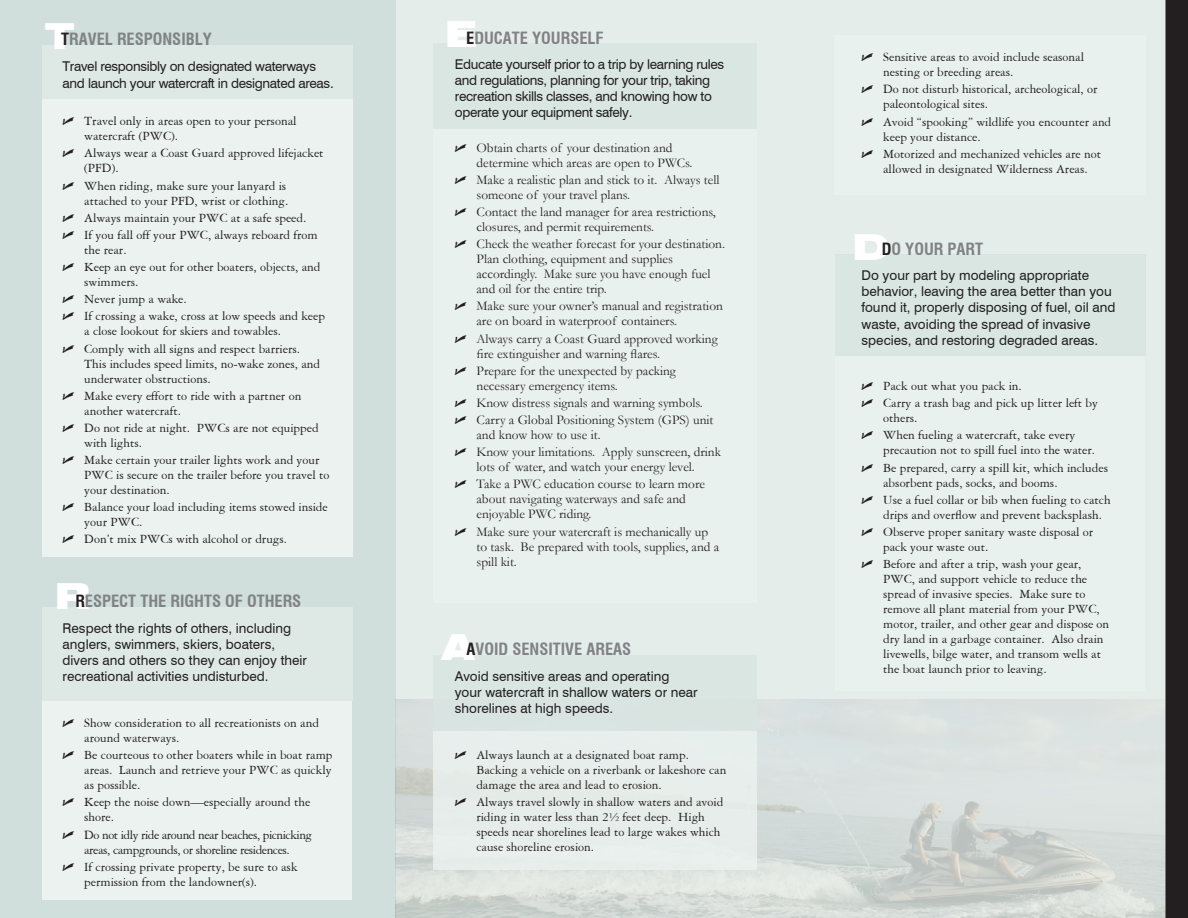
<style>
.page{position:relative;width:1188px;height:918px;background:#e5edea}
.page>*{position:absolute;margin:0;border:0;box-sizing:border-box;transform-origin:0 0}
.t1{font:700 condensed 16.5px "Swiss 721 BT";color:#808285}
.t2{font:13.5px/16.2px "Swiss 721 BT";color:#231f20}
.t3{font:13.5px/16.2px "Swiss 721 BT";letter-spacing:-.025em;color:#231f20}
.t4{font:13.35px/15px "American Garamond BT";color:#231f20}
.t5{font:13.35px/15px "Garamond";color:#231f20}
.t6{font:13.35px/15px "American Garamond BT";letter-spacing:-.03em;color:#231f20;text-align:center}
.s1{font-weight:900;font-stretch:expanded;font-size:36px;color:#fff}
.s2{color:#231f20}
.s3{font-family:"Commercial Pi BT";font-size:12px}
</style>
<div class="page">
<div style="left:0;top:0;width:396px;height:918px;background:#d0dfdb"></div>
<img style="left:396px;top:699px;width:770px;height:219px">
<div style="left:1166px;top:0;width:22px;height:918px;background:#231f20"></div>
<div style="left:42px;top:46px;width:310px;height:510px;background:#ebf2f0"></div>
<div style="left:42px;top:46px;width:310px;height:53px;background:#dee9e6"></div>
<div style="left:42px;top:607px;width:310px;height:293px;background:#ebf2f0"></div>
<div style="left:42px;top:607px;width:310px;height:93px;background:#dee9e6"></div>
<div style="left:433px;top:44px;width:323px;height:559px;background:#ebf2f0"></div>
<div style="left:433px;top:43px;width:323px;height:86px;background:#d9e6e2"></div>
<div style="left:433px;top:655px;width:323px;height:215px;background:#ebf2f0"></div>
<div style="left:433px;top:655px;width:323px;height:75px;background:#d9e6e2"></div>
<div style="left:836px;top:255px;width:309px;height:436px;background:#ebf2f0"></div>
<div style="left:835px;top:254px;width:310px;height:102px;background:#d9e6e2"></div>
<div style="left:834px;top:36px;width:312px;height:159px;background:#ebf2f0"></div>
<p class="t1" style="left:45px;top:29px;width:168px"><span class="s1">T</span><span class="s2">T</span>RAVEL RESPONSIBLY</p>
<p class="t3" style="left:63px;top:58px;width:273px">Travel responsibly on designated waterways and launch your watercraft in designated areas.</p>
<p class="t4" style="left:84px;top:113px;width:214px;text-indent:-22px"><span class="s3">A</span> Travel only in areas open to your personal watercraft (PWC).</p>
<p class="t4" style="left:84px;top:146px;width:241px;text-indent:-22px"><span class="s3">A</span> Always wear a Coast Guard approved lifejacket (PFD).</p>
<p class="t4" style="left:63px;top:178px;width:227px;text-align:right"><span class="s3">A</span> When riding, make sure your lanyard is attached to your PFD, wrist or clothing.</p>
<p class="t4" style="left:63px;top:209px;width:257px;line-height:17.1px"><span class="s3">A</span> Always maintain your PWC at a safe speed.<br><span class="s3">A</span> If you fall off your PWC, always reboard from</p>
<p class="t4" style="left:63px;top:241px;width:259px;line-height:17.1px;text-indent:22px">the rear.<br><span class="s3">A</span> Keep an eye out for other boaters, objects, and</p>
<p class="t4" style="left:63px;top:273px;width:264px;line-height:17.1px;text-indent:22px">swimmers.<br><span class="s3">A</span> Never jump a wake.<br><span class="s3">A</span> If crossing a wake, cross at low speeds and keep</p>
<p class="t4" style="left:63px;top:322px;width:239px;line-height:17.1px;text-align:center">a close lookout for skiers and towables.<br><span class="s3">A</span> Comply with all signs and respect barriers.</p>
<p class="t4" style="left:84px;top:356px;width:237px">This includes speed limits, no-wake zones, and underwater obstructions.</p>
<p class="t4" style="left:84px;top:388px;width:219px;text-indent:-22px"><span class="s3">A</span> Make every effort to ride with a partner on another watercraft.</p>
<p class="t4" style="left:84px;top:420px;width:236px;text-indent:-22px"><span class="s3">A</span> Do not ride at night. PWCs are not equipped with lights.</p>
<p class="t4" style="left:84px;top:452px;width:247px;text-indent:-22px"><span class="s3">A</span> Make certain your trailer lights work and your<br>PWC is secure on the trailer before you travel to your destination.</p>
<p class="t4" style="left:84px;top:499px;width:245px;text-indent:-22px"><span class="s3">A</span> Balance your load including items stowed inside your PWC.</p>
<p class="t4" style="left:63px;top:531px;width:226px"><span class="s3">A</span> Don’t mix PWCs with alcohol or drugs.</p>
<p class="t1" style="left:54px;top:591px;width:248px"><span class="s1">R</span><span class="s2">R</span>ESPECT THE RIGHTS OF OTHERS</p>
<p class="t2" style="left:63px;top:620px;width:246px">Respect the rights of others, including anglers, swimmers, skiers, boaters, divers and others so they can enjoy their recreational activities undisturbed.</p>
<p class="t4" style="left:84px;top:715px;width:236px;text-indent:-22px"><span class="s3">A</span> Show consideration to all recreationists on and around waterways.</p>
<p class="t4" style="left:84px;top:747px;width:250px;text-align:justify;text-indent:-22px"><span class="s3">A</span> Be courteous to other boaters while in boat ramp areas. Launch and retrieve your PWC as quickly as possible.</p>
<p class="t4" style="left:84px;top:795px;width:228px;text-indent:-22px"><span class="s3">A</span> Keep the noise down—especially around the shore.</p>
<p class="t6" style="left:63px;top:827px;width:251px"><span class="s3">A</span> Do not idly ride around near beaches, picnicking areas, campgrounds, or shoreline residences.</p>
<p class="t4" style="left:84px;top:859px;width:215px;text-indent:-22px"><span class="s3">A</span> If crossing private property, be sure to ask permission from the landowner(s).</p>
<p class="t1" style="left:445px;top:28px;width:160px"><span class="s1">E</span><span class="s2">E</span>DUCATE YOURSELF</p>
<p class="t3" style="left:455px;top:56px;width:271px">Educate yourself prior to a trip by learning rules and regulations, planning for your trip, taking recreation skills classes, and knowing how to operate your equipment safely.</p>
<p class="t5" style="left:477px;top:140px;width:218px;text-indent:-22px"><span class="s3">A</span> Obtain charts of your destination and determine which areas are open to PWCs.</p>
<p class="t5" style="left:477px;top:172px;width:244px;text-indent:-22px"><span class="s3">A</span> Make a realistic plan and stick to it. Always tell someone of your travel plans.</p>
<p class="t5" style="left:477px;top:204px;width:241px;text-indent:-22px"><span class="s3">A</span> Contact the land manager for area restrictions, closures, and permit requirements.</p>
<p class="t5" style="left:477px;top:236px;width:250px;text-indent:-22px"><span class="s3">A</span> Check the weather forecast for your destination.<br>Plan clothing, equipment and supplies accordingly. Make sure you have enough fuel and oil for the entire trip.</p>
<p class="t5" style="left:477px;top:299px;width:248px;text-indent:-22px"><span class="s3">A</span> Make sure your owner’s manual and registration are on board in waterproof containers.</p>
<p class="t5" style="left:477px;top:331px;width:243px;text-indent:-22px"><span class="s3">A</span> Always carry a Coast Guard approved working fire extinguisher and warning flares.</p>
<p class="t5" style="left:477px;top:363px;width:201px;text-indent:-22px"><span class="s3">A</span> Prepare for the unexpected by packing necessary emergency items.</p>
<p class="t5" style="left:455px;top:394px;width:260px;line-height:17.1px"><span class="s3">A</span> Know distress signals and warning symbols.<br><span class="s3">A</span> Carry a Global Positioning System (GPS) unit</p>
<p class="t5" style="left:455px;top:426px;width:268px;line-height:17.1px;text-indent:22px">and know how to use it.<br><span class="s3">A</span> Know your limitations. Apply sunscreen, drink</p>
<p class="t5" style="left:455px;top:458px;width:252px;line-height:17.1px;text-indent:22px">lots of water, and watch your energy level.<br><span class="s3">A</span> Take a PWC education course to learn more</p>
<p class="t5" style="left:477px;top:492px;width:211px">about navigating waterways and safe and enjoyable PWC riding.</p>
<p class="t5" style="left:477px;top:524px;width:244px;text-indent:-22px"><span class="s3">A</span> Make sure your watercraft is mechanically up to task. Be prepared with tools, supplies, and a spill kit.</p>
<p class="t1" style="left:442px;top:640px;width:191px"><span class="s1">A</span><span class="s2">A</span>VOID SENSITIVE AREAS</p>
<p class="t2" style="left:455px;top:668px;width:245px">Avoid sensitive areas and operating your watercraft in shallow waters or near shorelines at high speeds.</p>
<p class="t4" style="left:476px;top:747px;width:251px;text-indent:-22px"><span class="s3">A</span> Always launch at a designated boat ramp.<br>Backing a vehicle on a riverbank or lakeshore can damage the area and lead to erosion.</p>
<p class="t4" style="left:476px;top:794px;width:248px;text-indent:-22px"><span class="s3">A</span> Always travel slowly in shallow waters and avoid riding in water less than 2½ feet deep. High speeds near shorelines lead to large wakes which cause shoreline erosion.</p>
<p class="t4" style="left:883px;top:49px;width:202px;text-indent:-22px"><span class="s3">A</span> Sensitive areas to avoid include seasonal nesting or breeding areas.</p>
<p class="t4" style="left:883px;top:82px;width:216px;text-indent:-22px"><span class="s3">A</span> Do not disturb historical, archeological, or paleontological sites.</p>
<p class="t4" style="left:883px;top:114px;width:230px;text-indent:-22px"><span class="s3">A</span> Avoid “spooking” wildlife you encounter and keep your distance.</p>
<p class="t4" style="left:883px;top:146px;width:219px;text-indent:-22px"><span class="s3">A</span> Motorized and mechanized vehicles are not allowed in designated Wilderness Areas.</p>
<p class="t1" style="left:852px;top:239px;width:132px"><span class="s1">D</span> <span class="s2">D</span>O YOUR PART</p>
<p class="t2" style="left:862px;top:267px;width:255px">Do your part by modeling appropriate behavior, leaving the area better than you found it, properly disposing of fuel, oil and waste, avoiding the spread of invasive species, and restoring degraded areas.</p>
<p class="t4" style="left:862px;top:377px;width:238px;line-height:17.1px"><span class="s3">A</span> Pack out what you pack in.<br><span class="s3">A</span> Carry a trash bag and pick up litter left by</p>
<p class="t4" style="left:862px;top:409px;width:215px;line-height:17.1px;text-indent:22px">others.<br><span class="s3">A</span> When fueling a watercraft, take every</p>
<p class="t4" style="left:862px;top:442px;width:248px;line-height:17.1px;text-indent:22px">precaution not to spill fuel into the water.<br><span class="s3">A</span> Be prepared, carry a spill kit, which includes</p>
<p class="t4" style="left:862px;top:474px;width:251px;line-height:17.1px;text-indent:22px">absorbent pads, socks, and booms.<br><span class="s3">A</span> Use a fuel collar or bib when fueling to catch</p>
<p class="t4" style="left:862px;top:506px;width:242px;line-height:17.1px;text-indent:22px">drips and overflow and prevent backsplash.<br><span class="s3">A</span> Observe proper sanitary waste disposal or</p>
<p class="t4" style="left:862px;top:538px;width:222px;line-height:17.1px;text-indent:22px">pack your waste out.<br><span class="s3">A</span> Before and after a trip, wash your gear,</p>
<p class="t4" style="left:883px;top:571px;width:228px">PWC, and support vehicle to reduce the spread of invasive species. Make sure to remove all plant material from your PWC, motor, trailer, and other gear and dispose on dry land in a garbage container. Also drain livewells, bilge water, and transom wells at the boat launch prior to leaving.</p>
</div>
